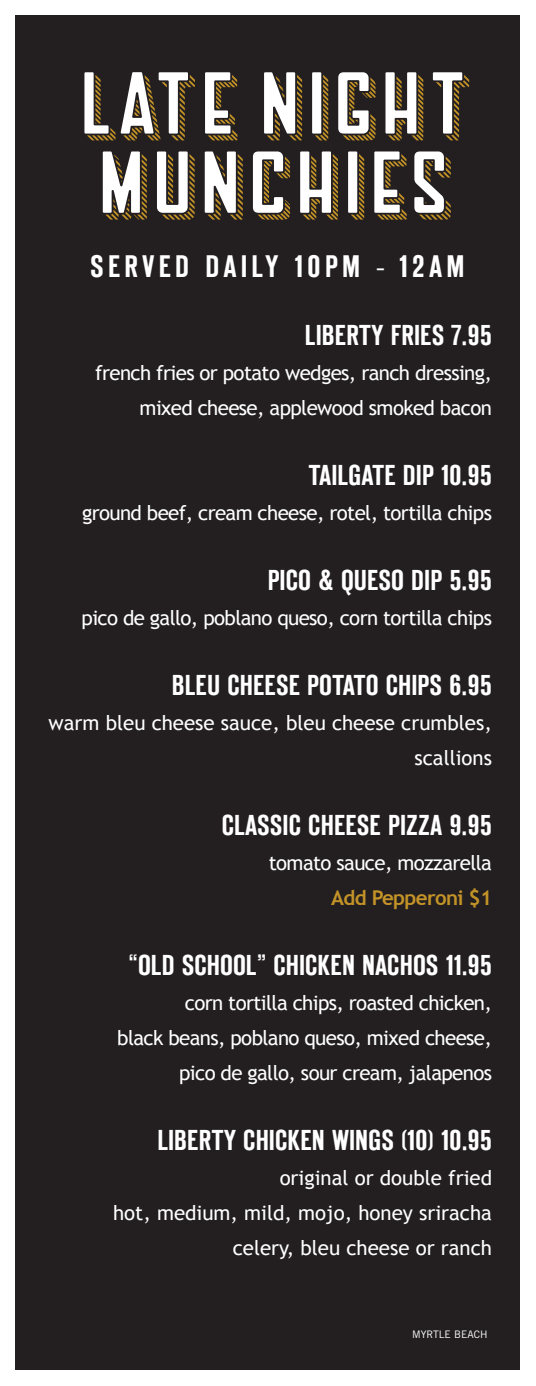
<style>
.page{position:relative;width:536px;height:1386px;background:#fff}
.page>*{position:absolute;margin:0;border:0;box-sizing:border-box;transform-origin:0 0}
.t1{font:28.35px "Tanek";letter-spacing:.145em;color:#fff}
.t2{font:26.25px "Tanek";color:#fff}
.t3{font:20.47px/35px "Trebuchet MS";letter-spacing:-.03em;color:#fff;text-align:right}
.t4{font:20.47px/35px "Trebuchet MS";color:#fff;text-align:right}
.t5{font:700 20.47px "Trebuchet MS";letter-spacing:-.03em;color:#c39328}
.t6{font:10.33px "Trade Gothic";color:#fff}
.s1{font-family:"Myriad Pro"}
</style>
<div class="page">
<div style="left:16px;top:16px;width:504px;height:1354px;background:#231f20"></div>
<svg style="left:205px;top:72px;width:32px;height:68px"></svg>
<svg style="left:338px;top:72px;width:37px;height:68px"></svg>
<svg style="left:385px;top:72px;width:38px;height:68px"></svg>
<div style="left:312px;top:72px;width:9px;height:62px;background:#fff"></div>
<svg style="left:315px;top:75px;width:13px;height:65px"></svg>
<svg style="left:264px;top:72px;width:38px;height:68px"></svg>
<svg style="left:84px;top:72px;width:111px;height:68px"></svg>
<svg style="left:432px;top:72px;width:37px;height:68px"></svg>
<svg style="left:253px;top:151px;width:37px;height:69px"></svg>
<svg style="left:374px;top:151px;width:32px;height:69px"></svg>
<svg style="left:300px;top:151px;width:38px;height:69px"></svg>
<div style="left:348px;top:151px;width:9px;height:62px;background:#fff"></div>
<svg style="left:350px;top:154px;width:14px;height:66px"></svg>
<svg style="left:103px;top:151px;width:44px;height:69px"></svg>
<svg style="left:205px;top:151px;width:38px;height:69px"></svg>
<svg style="left:414px;top:151px;width:36px;height:69px"></svg>
<svg style="left:157px;top:151px;width:37px;height:69px"></svg>
<h1 class="t1" style="left:90px;top:252px;width:376px">SERVED DAILY 10PM <span class="s1">-</span> 12AM</h1>
<p class="t2" style="left:305px;top:322px;width:188px">LIBERTY FRIES 7.95</p>
<p class="t3" style="left:95px;top:356px;width:398px">french fries or potato wedges, ranch dressing, mixed cheese, applewood smoked bacon</p>
<p class="t2" style="left:308px;top:462px;width:185px">TAILGATE DIP 10.95</p>
<p class="t3" style="left:82px;top:496px;width:411px">ground beef, cream cheese, rotel, tortilla chips</p>
<p class="t2" style="left:268px;top:567px;width:226px">PICO &amp; QUESO DIP 5.95</p>
<p class="t3" style="left:82px;top:601px;width:412px">pico de gallo, poblano queso, corn tortilla chips</p>
<p class="t2" style="left:172px;top:672px;width:322px">BLEU CHEESE POTATO CHIPS 6.95</p>
<p class="t4" style="left:49px;top:706px;width:445px">warm bleu cheese sauce, bleu cheese crumbles, scallions</p>
<p class="t2" style="left:222px;top:812px;width:271px">CLASSIC CHEESE PIZZA 9.95</p>
<p class="t3" style="left:269px;top:846px;width:225px">tomato sauce, mozzarella</p>
<p class="t5" style="left:331px;top:885px;width:162px">Add Pepperoni $1</p>
<p class="t2" style="left:128px;top:952px;width:365px">“OLD SCHOOL” CHICKEN NACHOS 11.95</p>
<p class="t3" style="left:117px;top:986px;width:376px">corn tortilla chips, roasted chicken,<br>black beans, poblano queso, mixed cheese, pico de gallo, sour cream, jalapenos</p>
<p class="t2" style="left:157px;top:1127px;width:336px">LIBERTY CHICKEN WINGS (10) 10.95</p>
<p class="t4" style="left:113px;top:1161px;width:380px">original or double fried<br>hot, medium, mild, mojo, honey sriracha celery, bleu cheese or ranch</p>
<p class="t6" style="left:412px;top:1328px;width:77px">MYRTLE BEACH</p>
</div>
